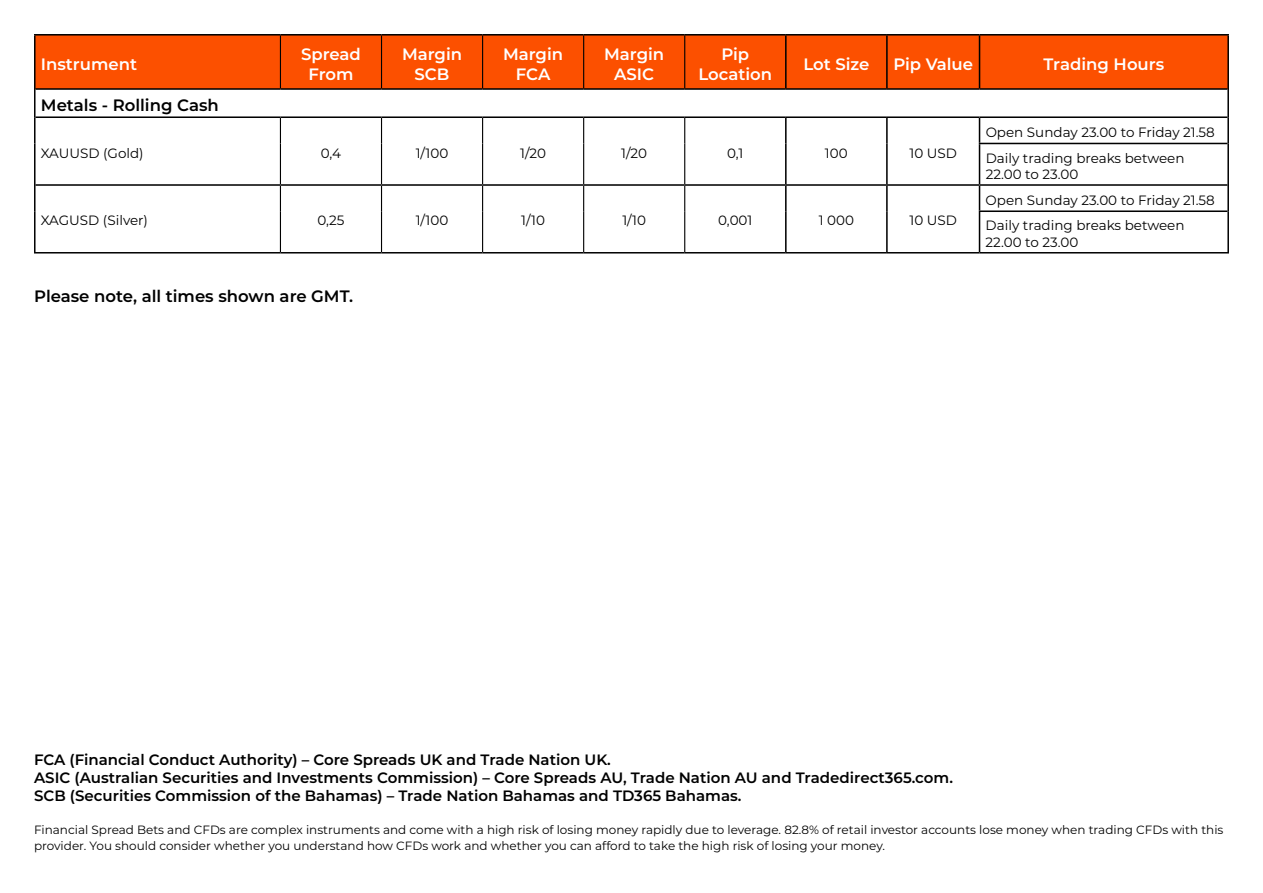
<style>
.page{position:relative;width:1263px;height:893px;background:#fff}
.page>*{position:absolute;margin:0;border:0;box-sizing:border-box;transform-origin:0 0}
.t1{font:600 16.5px/19.8px "Montserrat";color:#fff;text-align:center}
.t2{font:600 16.5px "Montserrat";color:#000}
.t3{font:600 15px/18px "Montserrat";color:#000}
.t4{font:13.5px/25.8px "Montserrat";color:#000}
.t5{font:12px/16.5px "Montserrat";color:#000}
</style>
<div class="page">
<div style="left:36px;top:36px;width:1191px;height:52px;background:#fc5000"></div>
<hr style="left:34px;top:34px;width:246px;height:2px;background:#000">
<hr style="left:280px;top:34px;width:101px;height:2px;background:#000">
<hr style="left:381px;top:34px;width:102px;height:2px;background:#000">
<hr style="left:483px;top:34px;width:101px;height:2px;background:#000">
<hr style="left:584px;top:34px;width:101px;height:2px;background:#000">
<hr style="left:685px;top:34px;width:101px;height:2px;background:#000">
<hr style="left:786px;top:34px;width:101px;height:2px;background:#000">
<hr style="left:785px;top:36px;width:1px;height:52px;background:#000">
<hr style="left:887px;top:34px;width:92px;height:2px;background:#000">
<hr style="left:886px;top:36px;width:2px;height:52px;background:#000">
<hr style="left:979px;top:34px;width:250px;height:2px;background:#000">
<hr style="left:979px;top:36px;width:1px;height:52px;background:#000">
<hr style="left:36px;top:88px;width:244px;height:2px;background:#000">
<hr style="left:280px;top:88px;width:101px;height:2px;background:#000">
<hr style="left:381px;top:88px;width:102px;height:2px;background:#000">
<hr style="left:483px;top:88px;width:101px;height:2px;background:#000">
<hr style="left:584px;top:88px;width:101px;height:2px;background:#000">
<hr style="left:685px;top:88px;width:101px;height:2px;background:#000">
<hr style="left:786px;top:88px;width:101px;height:2px;background:#000">
<hr style="left:887px;top:88px;width:92px;height:2px;background:#000">
<hr style="left:979px;top:88px;width:248px;height:2px;background:#000">
<hr style="left:36px;top:116px;width:244px;height:2px;background:#000">
<hr style="left:280px;top:116px;width:101px;height:2px;background:#000">
<hr style="left:381px;top:116px;width:102px;height:2px;background:#000">
<hr style="left:483px;top:116px;width:101px;height:2px;background:#000">
<hr style="left:584px;top:116px;width:101px;height:2px;background:#000">
<hr style="left:685px;top:116px;width:101px;height:2px;background:#000">
<hr style="left:786px;top:116px;width:101px;height:2px;background:#000">
<svg style="left:785px;top:118px;width:1px;height:25px"></svg>
<hr style="left:887px;top:116px;width:92px;height:2px;background:#000">
<hr style="left:886px;top:118px;width:2px;height:25px;background:#000">
<hr style="left:979px;top:116px;width:248px;height:2px;background:#000">
<svg style="left:979px;top:118px;width:1px;height:25px"></svg>
<hr style="left:785px;top:143px;width:1px;height:41px;background:#000">
<hr style="left:886px;top:143px;width:2px;height:41px;background:#000">
<hr style="left:979px;top:143px;width:248px;height:1px;background:#000">
<hr style="left:979px;top:144px;width:1px;height:40px;background:#000">
<hr style="left:36px;top:184px;width:244px;height:2px;background:#000">
<hr style="left:280px;top:184px;width:101px;height:2px;background:#000">
<hr style="left:381px;top:184px;width:102px;height:2px;background:#000">
<hr style="left:483px;top:184px;width:101px;height:2px;background:#000">
<hr style="left:584px;top:184px;width:101px;height:2px;background:#000">
<hr style="left:685px;top:184px;width:101px;height:2px;background:#000">
<hr style="left:786px;top:184px;width:101px;height:2px;background:#000">
<svg style="left:785px;top:186px;width:1px;height:25px"></svg>
<hr style="left:887px;top:184px;width:92px;height:2px;background:#000">
<hr style="left:886px;top:186px;width:2px;height:25px;background:#000">
<hr style="left:979px;top:184px;width:248px;height:2px;background:#000">
<svg style="left:979px;top:186px;width:1px;height:24px"></svg>
<hr style="left:785px;top:211px;width:1px;height:41px;background:#000">
<hr style="left:886px;top:211px;width:2px;height:41px;background:#000">
<hr style="left:979px;top:210px;width:248px;height:2px;background:#000">
<hr style="left:979px;top:212px;width:1px;height:40px;background:#000">
<hr style="left:34px;top:36px;width:2px;height:53px;background:#000">
<hr style="left:1227px;top:36px;width:2px;height:53px;background:#000">
<hr style="left:34px;top:89px;width:2px;height:28px;background:#000">
<hr style="left:1227px;top:89px;width:2px;height:28px;background:#000">
<hr style="left:34px;top:117px;width:2px;height:26px;background:#000">
<hr style="left:1227px;top:117px;width:2px;height:26px;background:#000">
<hr style="left:34px;top:143px;width:2px;height:42px;background:#000">
<hr style="left:1227px;top:143px;width:2px;height:42px;background:#000">
<hr style="left:34px;top:185px;width:2px;height:26px;background:#000">
<hr style="left:1227px;top:185px;width:2px;height:26px;background:#000">
<hr style="left:34px;top:211px;width:2px;height:41px;background:#000">
<hr style="left:1227px;top:211px;width:2px;height:41px;background:#000">
<hr style="left:34px;top:252px;width:246px;height:2px;background:#000">
<hr style="left:280px;top:252px;width:101px;height:2px;background:#000">
<hr style="left:381px;top:252px;width:102px;height:2px;background:#000">
<hr style="left:483px;top:252px;width:101px;height:2px;background:#000">
<hr style="left:584px;top:252px;width:101px;height:2px;background:#000">
<hr style="left:685px;top:252px;width:101px;height:2px;background:#000">
<hr style="left:786px;top:252px;width:101px;height:2px;background:#000">
<hr style="left:887px;top:252px;width:92px;height:2px;background:#000">
<hr style="left:979px;top:252px;width:250px;height:2px;background:#000">
<hr style="left:280px;top:36px;width:1px;height:52px;background:#000">
<hr style="left:381px;top:36px;width:1px;height:52px;background:#000">
<hr style="left:482px;top:36px;width:1px;height:52px;background:#000">
<hr style="left:583px;top:36px;width:1px;height:52px;background:#000">
<hr style="left:684px;top:36px;width:1px;height:52px;background:#000">
<svg style="left:280px;top:118px;width:1px;height:25px"></svg>
<svg style="left:381px;top:118px;width:1px;height:25px"></svg>
<svg style="left:482px;top:118px;width:1px;height:25px"></svg>
<svg style="left:583px;top:118px;width:1px;height:25px"></svg>
<svg style="left:684px;top:118px;width:1px;height:25px"></svg>
<hr style="left:280px;top:143px;width:1px;height:41px;background:#000">
<hr style="left:381px;top:143px;width:1px;height:41px;background:#000">
<hr style="left:482px;top:143px;width:1px;height:41px;background:#000">
<hr style="left:583px;top:143px;width:1px;height:41px;background:#000">
<hr style="left:684px;top:143px;width:1px;height:41px;background:#000">
<svg style="left:280px;top:186px;width:1px;height:25px"></svg>
<svg style="left:381px;top:186px;width:1px;height:25px"></svg>
<svg style="left:482px;top:186px;width:1px;height:25px"></svg>
<svg style="left:583px;top:186px;width:1px;height:25px"></svg>
<svg style="left:684px;top:186px;width:1px;height:25px"></svg>
<hr style="left:280px;top:211px;width:1px;height:41px;background:#000">
<hr style="left:381px;top:211px;width:1px;height:41px;background:#000">
<hr style="left:482px;top:211px;width:1px;height:41px;background:#000">
<hr style="left:583px;top:211px;width:1px;height:41px;background:#000">
<hr style="left:684px;top:211px;width:1px;height:41px;background:#000">
<h1 class="t1" style="left:41px;top:53px;width:98px">Instrument</h1>
<h1 class="t1" style="left:301px;top:43px;width:61px">Spread<br>From</h1>
<h1 class="t1" style="left:402px;top:43px;width:62px">Margin<br>SCB</h1>
<h1 class="t1" style="left:503px;top:43px;width:62px">Margin<br>FCA</h1>
<h1 class="t1" style="left:604px;top:43px;width:62px">Margin<br>ASIC</h1>
<h1 class="t1" style="left:698px;top:43px;width:75px">Pip<br>Location</h1>
<h1 class="t1" style="left:803px;top:53px;width:68px">Lot Size</h1>
<h1 class="t1" style="left:893px;top:53px;width:81px">Pip Value</h1>
<h1 class="t1" style="left:1043px;top:53px;width:122px">Trading Hours</h1>
<h1 class="t2" style="left:41px;top:94px;width:179px">Metals - Rolling Cash</h1>
<p class="t4" style="left:41px;top:139px;width:104px">XAUUSD (Gold)</p>
<p class="t4" style="left:321px;top:139px;width:22px">0,4</p>
<p class="t4" style="left:416px;top:139px;width:34px">1/100</p>
<p class="t4" style="left:520px;top:139px;width:27px">1/20</p>
<p class="t4" style="left:621px;top:139px;width:27px">1/20</p>
<p class="t4" style="left:727px;top:139px;width:18px">0,1</p>
<p class="t4" style="left:825px;top:139px;width:24px">100</p>
<p class="t4" style="left:909px;top:139px;width:49px">10 USD</p>
<p class="t4" style="left:986px;top:119px;width:231px">Open Sunday 23.00 to Friday 21.58<br>Daily trading breaks between</p>
<p class="t4" style="left:986px;top:161px;width:94px">22.00 to 23.00</p>
<p class="t4" style="left:41px;top:207px;width:109px">XAGUSD (Silver)</p>
<p class="t4" style="left:317px;top:207px;width:29px">0,25</p>
<p class="t4" style="left:416px;top:207px;width:34px">1/100</p>
<p class="t4" style="left:521px;top:207px;width:25px">1/10</p>
<p class="t4" style="left:622px;top:207px;width:25px">1/10</p>
<p class="t4" style="left:718px;top:207px;width:36px">0,001</p>
<p class="t4" style="left:819px;top:207px;width:37px">1 000</p>
<p class="t4" style="left:909px;top:207px;width:49px">10 USD</p>
<h1 class="t2" style="left:34px;top:284px;width:321px">Please note, all times shown are GMT.</h1>
<p class="t4" style="left:986px;top:186px;width:231px">Open Sunday 23.00 to Friday 21.58<br>Daily trading breaks between</p>
<p class="t4" style="left:986px;top:228px;width:94px">22.00 to 23.00</p>
<p class="t3" style="left:34px;top:750px;width:920px">FCA (Financial Conduct Authority) – Core Spreads UK and Trade Nation UK.<br>ASIC (Australian Securities and Investments Commission) – Core Spreads AU, Trade Nation AU and Tradedirect365.com.<br>SCB (Securities Commission of the Bahamas) – Trade Nation Bahamas and TD365 Bahamas.</p>
<p class="t5" style="left:34px;top:821px;width:1191px">Financial Spread Bets and CFDs are complex instruments and come with a high risk of losing money rapidly due to leverage. 82.8% of retail investor accounts lose money when trading CFDs with this provider. You should consider whether you understand how CFDs work and whether you can afford to take the high risk of losing your money.</p>
</div>
